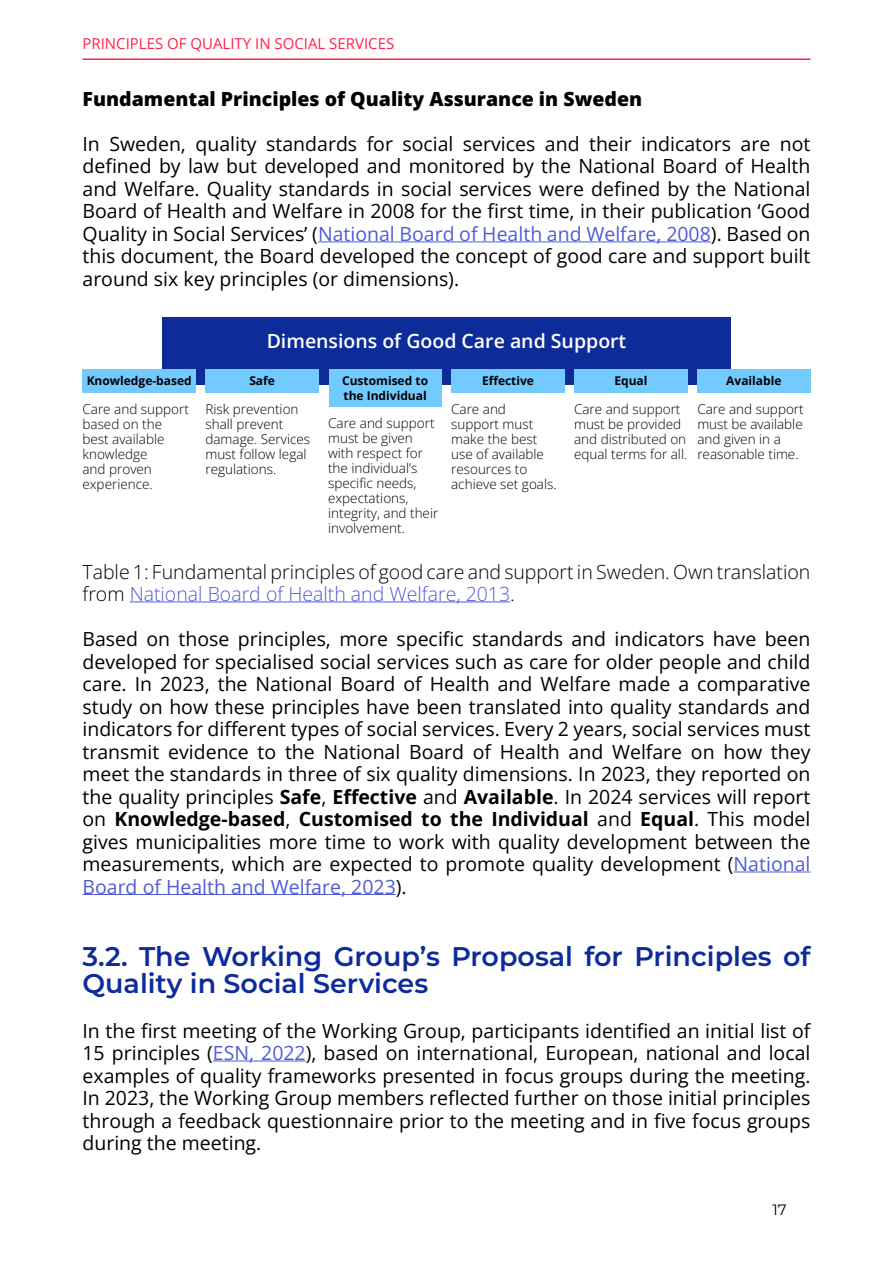
<style>
.page{position:relative;width:893px;height:1263px;background:#fff}
.page>*{position:absolute;margin:0;border:0;box-sizing:border-box;transform-origin:0 0}
.t1{font:600 27px/27px "Montserrat";color:#0d2b99}
.t2{font:19.5px/22.5px "Open Sans";color:#000;text-align:justify}
.t3{font:300 19.5px/22.5px "Open Sans";color:#000}
.t4{font:800 19.5px "Open Sans";color:#000}
.t5{font:600 19.5px "Open Sans";color:#fff}
.t6{font:15px "Open Sans";color:#ff2248}
.t7{font:15px "Montserrat";color:#000}
.t8{font:300 13.5px/15px "Open Sans";color:#000}
.t9{font:700 12px/15px "Open Sans";color:#000}
.s1{color:#4f5cd6}
.s2{font-weight:700}
</style>
<div class="page">
<hr style="left:318px;top:242px;width:393px;height:1px;background:#4f5cd6">
<hr style="left:130px;top:602px;width:380px;height:1px;background:#4f5cd6">
<hr style="left:734px;top:872px;width:76px;height:1px;background:#4f5cd6">
<hr style="left:82px;top:894px;width:314px;height:1px;background:#4f5cd6">
<hr style="left:213px;top:1061px;width:93px;height:1px;background:#4f5cd6">
<hr style="left:82px;top:59px;width:728px;height:1px;background:#ff2248">
<div style="left:162px;top:317px;width:569px;height:67px;background:#0d2b99"></div>
<div style="left:82px;top:370px;width:114px;height:23px;background:#72caff"></div>
<div style="left:205px;top:370px;width:114px;height:23px;background:#72caff"></div>
<div style="left:329px;top:370px;width:113px;height:37px;background:#72caff"></div>
<div style="left:697px;top:370px;width:113px;height:23px;background:#72caff"></div>
<div style="left:451px;top:370px;width:114px;height:23px;background:#72caff"></div>
<div style="left:574px;top:370px;width:113px;height:23px;background:#72caff"></div>
<p class="t6" style="left:82px;top:33px;width:313px">PRINCIPLES OF QUALITY IN SOCIAL SERVICES</p>
<p class="t4" style="left:82px;top:84px;width:561px">Fundamental Principles of Quality Assurance in Sweden</p>
<p class="t2" style="left:82px;top:132px;width:729px">In Sweden, quality standards for social services and their indicators are not defined by law but developed and monitored by the National Board of Health and Welfare. Quality standards in social services were defined by the National Board of Health and Welfare in 2008 for the first time, in their publication ‘Good Quality in Social Services’ (<span class="s1">National Board of Health and Welfare, 2008</span>). Based on this document, the Board developed the concept of good care and support built around six key principles (or dimensions).</p>
<p class="t5" style="left:267px;top:327px;width:361px">Dimensions of Good Care and Support</p>
<p class="t9" style="left:87px;top:373px;width:107px">Knowledge-based</p>
<p class="t9" style="left:249px;top:373px;width:27px">Safe</p>
<p class="t9" style="left:342px;top:373px;width:87px">Customised to the Individual</p>
<p class="t9" style="left:482px;top:373px;width:54px">Effective</p>
<p class="t9" style="left:614px;top:373px;width:35px">Equal</p>
<p class="t9" style="left:726px;top:373px;width:57px">Available</p>
<p class="t8" style="left:82px;top:401px;width:108px">Care and support based on the best available knowledge<br>and proven experience.</p>
<p class="t8" style="left:205px;top:401px;width:106px">Risk prevention shall prevent damage. Services must follow legal regulations.</p>
<p class="t8" style="left:451px;top:401px;width:107px">Care and support must make the best use of available resources to achieve set goals.</p>
<p class="t8" style="left:574px;top:401px;width:115px">Care and support must be provided and distributed on equal terms for all.</p>
<p class="t8" style="left:697px;top:401px;width:108px">Care and support must be available and given in a reasonable time.</p>
<p class="t8" style="left:328px;top:415px;width:112px">Care and support must be given with respect for the individual’s specific needs, expectations, integrity, and their involvement.</p>
<p class="t3" style="left:82px;top:560px;width:729px">Table 1: Fundamental principles of good care and support in Sweden. Own translation from <span class="s1">National Board of Health and Welfare, 2013</span>.</p>
<p class="t2" style="left:82px;top:627px;width:729px">Based on those principles, more specific standards and indicators have been developed for specialised social services such as care for older people and child care. In 2023, the National Board of Health and Welfare made a comparative study on how these principles have been translated into quality standards and indicators for different types of social services. Every 2 years, social services must transmit evidence to the National Board of Health and Welfare on how they meet the standards in three of six quality dimensions. In 2023, they reported on the quality principles <span class="s2">Safe</span>, <span class="s2">Effective</span> and <span class="s2">Available</span>. In 2024 services will report on <span class="s2">Knowledge-based</span>, <span class="s2">Customised to the Individual</span> and <span class="s2">Equal</span>. This model gives municipalities more time to work with quality development between the measurements, which are expected to promote quality development (<span class="s1">National Board of Health and Welfare, 2023</span>).</p>
<p class="t1" style="left:82px;top:941px;width:729px">3.2. The Working Group’s Proposal for Principles of<br>Quality in Social Services</p>
<p class="t2" style="left:82px;top:1019px;width:729px">In the first meeting of the Working Group, participants identified an initial list of 15 principles (<span class="s1">ESN, 2022</span>), based on international, European, national and local examples of quality frameworks presented in focus groups during the meeting.<br>In 2023, the Working Group members reflected further on those initial principles through a feedback questionnaire prior to the meeting and in five focus groups during the meeting.</p>
<p class="t7" style="left:772px;top:1199px;width:16px">17</p>
</div>
